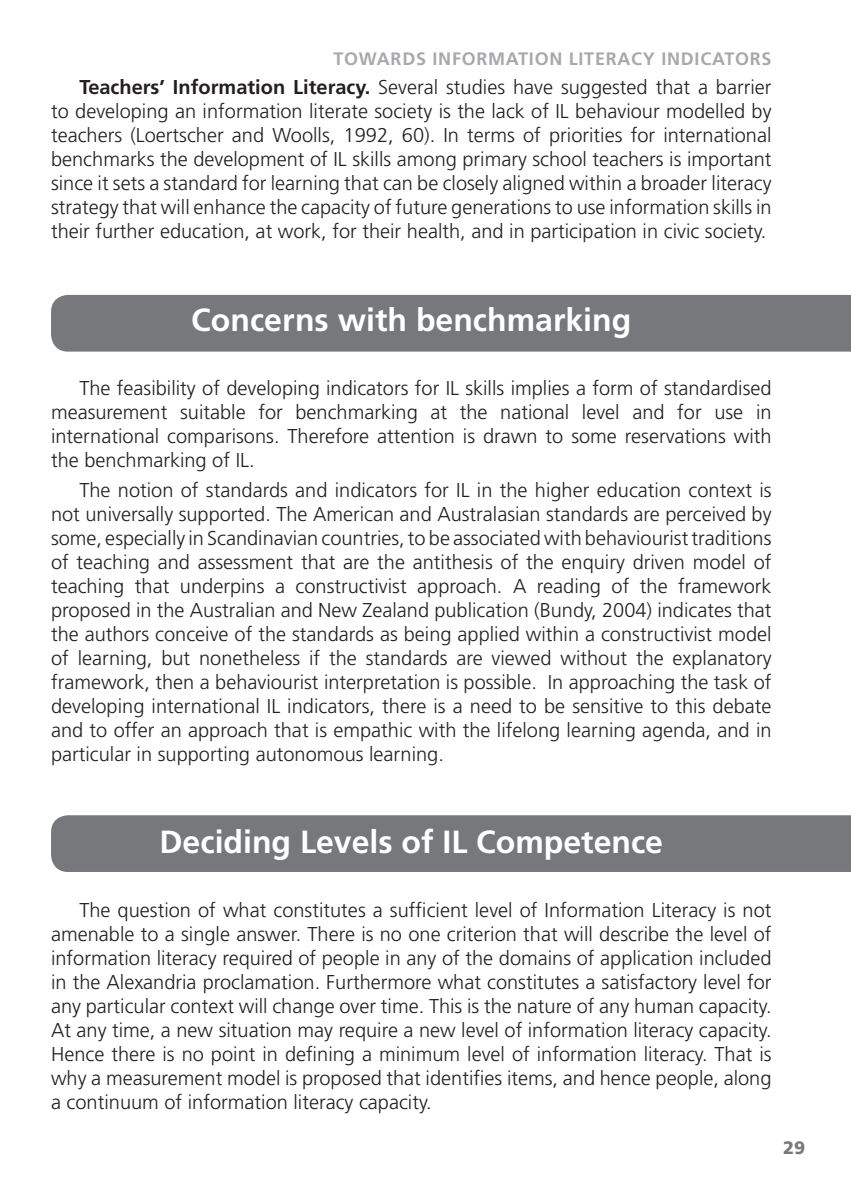
<style>
.page{position:relative;width:851px;height:1191px;background:#fff}
.page>*{position:absolute;margin:0;border:0;box-sizing:border-box;transform-origin:0 0}
.t1{font:700 32px "Frutiger";color:#fff}
.t2{font:300 20px/24px "Frutiger";color:#231f20;text-align:justify}
.t3{font:700 18px "Frutiger";letter-spacing:.04em;color:#a8a9ad}
.t4{font:900 18px "Frutiger";color:#76787b}
.s1{font-weight:700}
</style>
<div class="page">
<div style="left:51px;top:815px;width:799px;height:57px;background:#76787b"></div>
<div style="left:51px;top:295px;width:799px;height:56px;background:#76787b"></div>
<p class="t3" style="left:333px;top:51px;width:439px">TOWARDS INFORMATION LITERACY INDICATORS</p>
<p class="t2" style="left:51px;top:77px;width:722px;text-indent:28px"><span class="s1">Teachers’ Information Literacy.</span> Several studies have suggested that a barrier to developing an information literate society is the lack of IL behaviour modelled by teachers (Loertscher and Woolls, 1992, 60). In terms of priorities for international benchmarks the development of IL skills among primary school teachers is important since it sets a standard for learning that can be closely aligned within a broader literacy strategy that will enhance the capacity of future generations to use information skills in their further education, at work, for their health, and in participation in civic society.</p>
<h1 class="t1" style="left:191px;top:307px;width:441px">Concerns with benchmarking</h1>
<p class="t2" style="left:51px;top:377px;width:722px;text-indent:28px">The feasibility of developing indicators for IL skills implies a form of standardised measurement suitable for benchmarking at the national level and for use in international comparisons. Therefore attention is drawn to some reservations with the benchmarking of IL.</p>
<p class="t2" style="left:51px;top:479px;width:722px;text-indent:28px">The notion of standards and indicators for IL in the higher education context is not universally supported. The American and Australasian standards are perceived by some, especially in Scandinavian countries, to be associated with behaviourist traditions of teaching and assessment that are the antithesis of the enquiry driven model of teaching that underpins a constructivist approach. A reading of the framework proposed in the Australian and New Zealand publication (Bundy, 2004) indicates that the authors conceive of the standards as being applied within a constructivist model of learning, but nonetheless if the standards are viewed without the explanatory framework, then a behaviourist interpretation is possible. In approaching the task of developing international IL indicators, there is a need to be sensitive to this debate and to offer an approach that is empathic with the lifelong learning agenda, and in particular in supporting autonomous learning.</p>
<h1 class="t1" style="left:159px;top:829px;width:505px">Deciding Levels of IL Competence</h1>
<p class="t2" style="left:51px;top:899px;width:722px;text-indent:28px">The question of what constitutes a sufficient level of Information Literacy is not amenable to a single answer. There is no one criterion that will describe the level of information literacy required of people in any of the domains of application included in the Alexandria proclamation. Furthermore what constitutes a satisfactory level for any particular context will change over time. This is the nature of any human capacity.<br>At any time, a new situation may require a new level of information literacy capacity.<br>Hence there is no point in defining a minimum level of information literacy. That is why a measurement model is proposed that identifies items, and hence people, along a continuum of information literacy capacity.</p>
<p class="t4" style="left:783px;top:1140px;width:24px">29</p>
</div>
